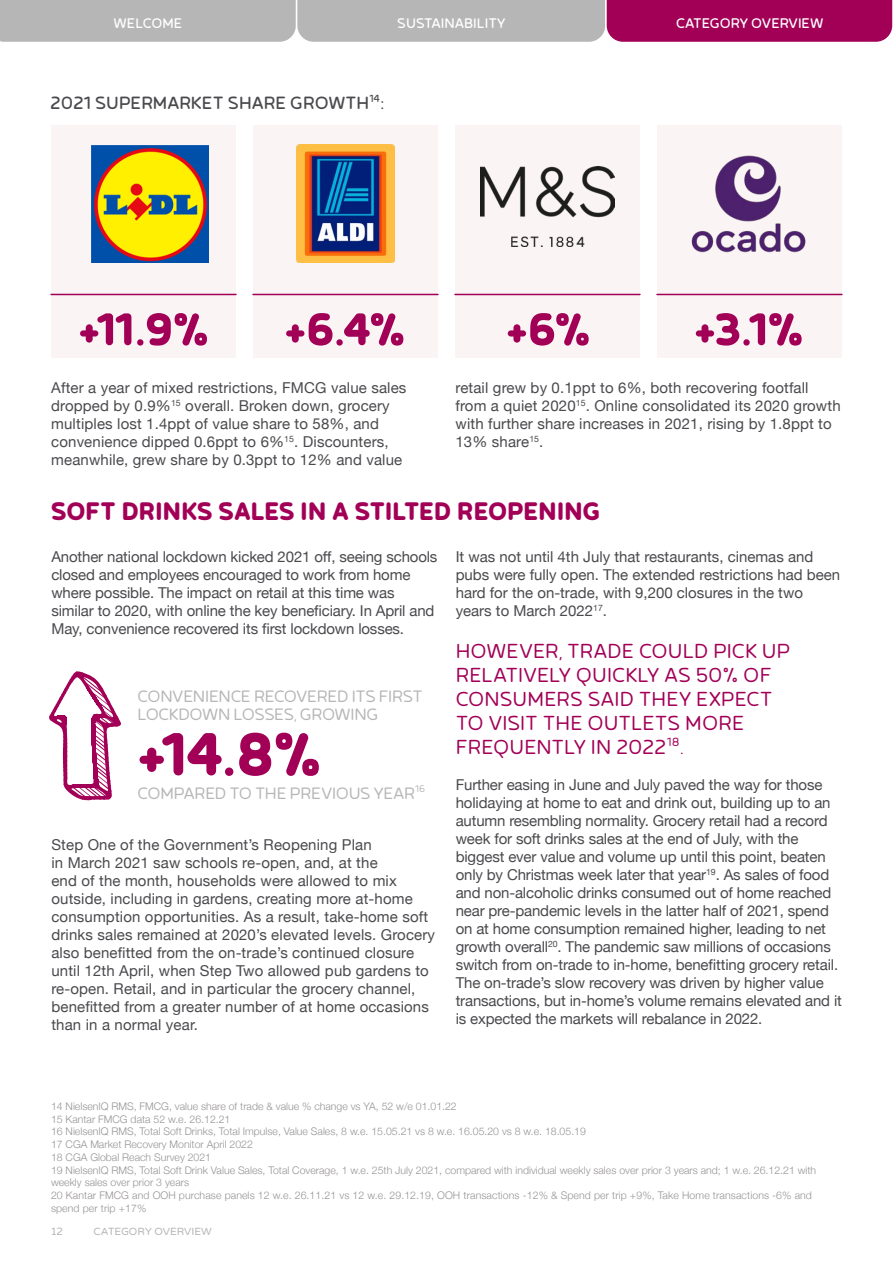
<style>
.page{position:relative;width:893px;height:1263px;background:#fff}
.page>*{position:absolute;margin:0;border:0;box-sizing:border-box;transform-origin:0 0}
.t1{font:700 71.85px "Betm Rounded";color:#a20057}
.t2{font:700 54px "Betm Rounded";color:#a20057}
.t3{font:700 30px "Betm Rounded";color:#a20057}
.t4{font:300 24px/24px "Betm Rounded";color:#a20057}
.t5{font:21px "Betm Rounded";color:#4a4a4e}
.t6{font:300 19.5px/18px "Betm Rounded";letter-spacing:-.02em;color:#b6b6b6}
.t7{font:16.5px "Betm Rounded";color:#fff}
.t8{font:15px/18px "Helvetica Neue";letter-spacing:-.01em;color:#4a4a4e}
.t9{font:15px/18px "Helvetica Neue";letter-spacing:.01em;color:#4a4a4e}
.t10{font:300 10.5px/12.8px "Helvetica Neue";color:#979394}
.t11{font:10.5px "Varela Round";color:#b6b6b6}
</style>
<div class="page">
<hr style="left:892px;top:171px;width:1px;height:403px;background:#faf4f4">
<div style="left:51px;top:125px;width:185px;height:233px;background:#faf4f4"></div>
<div style="left:253px;top:125px;width:185px;height:233px;background:#faf4f4"></div>
<div style="left:455px;top:125px;width:185px;height:233px;background:#faf4f4"></div>
<div style="left:657px;top:125px;width:185px;height:233px;background:#faf4f4"></div>
<hr style="left:51px;top:294px;width:185px;height:1px;background:#a20057">
<hr style="left:455px;top:294px;width:185px;height:1px;background:#a20057">
<hr style="left:253px;top:294px;width:185px;height:1px;background:#a20057">
<hr style="left:657px;top:294px;width:185px;height:1px;background:#a20057">
<svg style="left:49px;top:671px;width:72px;height:129px"></svg>
<img style="left:92px;top:146px;width:117px;height:117px">
<img style="left:296px;top:144px;width:99px;height:119px">
<img style="left:481px;top:167px;width:133px;height:79px">
<img style="left:691px;top:155px;width:115px;height:98px">
<svg style="left:0;top:0;width:893px;height:42px;background:#b07d99"></svg>
<p class="t7" style="left:114px;top:14px;width:70px">WELCOME</p>
<p class="t7" style="left:397px;top:14px;width:109px">SUSTAINABILITY</p>
<h3 class="t5" style="left:50px;top:91px;width:336px">2021 SUPERMARKET SHARE GROWTH<sup>14</sup>:</h3>
<p class="t7" style="left:676px;top:14px;width:149px">CATEGORY OVERVIEW</p>
<h2 class="t2" style="left:77px;top:297px;width:134px">+11.9%</h2>
<h2 class="t2" style="left:283px;top:297px;width:124px">+6.4%</h2>
<h2 class="t2" style="left:505px;top:297px;width:88px">+6%</h2>
<h2 class="t2" style="left:693px;top:297px;width:113px">+3.1%</h2>
<p class="t9" style="left:51px;top:379px;width:357px">After a year of mixed restrictions, FMCG value sales dropped by 0.9%<sup>15</sup> overall. Broken down, grocery multiples lost 1.4ppt of value share to 58%, and convenience dipped 0.6ppt to 6%<sup>15</sup>. Discounters, meanwhile, grew share by 0.3ppt to 12% and value</p>
<p class="t9" style="left:455px;top:379px;width:387px">retail grew by 0.1ppt to 6%, both recovering footfall from a quiet 2020<sup>15</sup>. Online consolidated its 2020 growth with further share increases in 2021, rising by 1.8ppt to 13% share<sup>15</sup>.</p>
<h3 class="t3" style="left:51px;top:493px;width:551px">SOFT DRINKS SALES IN A STILTED REOPENING</h3>
<p class="t8" style="left:51px;top:548px;width:388px">Another national lockdown kicked 2021 off, seeing schools closed and employees encouraged to work from home where possible. The impact on retail at this time was similar to 2020, with online the key beneficiary. In April and May, convenience recovered its first lockdown losses.</p>
<h3 class="t6" style="left:138px;top:686px;width:287px">CONVENIENCE RECOVERED ITS FIRST<br>LOCKDOWN LOSSES, GROWING</h3>
<h1 class="t1" style="left:136px;top:711px;width:188px">+14.8%</h1>
<h3 class="t6" style="left:138px;top:783px;width:289px">COMPARED TO THE PREVIOUS YEAR<sup>16</sup></h3>
<p class="t9" style="left:51px;top:836px;width:385px">Step One of the Government’s Reopening Plan<br>in March 2021 saw schools re-open, and, at the<br>end of the month, households were allowed to mix outside, including in gardens, creating more at-home consumption opportunities. As a result, take-home soft drinks sales remained at 2020’s elevated levels. Grocery also benefitted from the on-trade’s continued closure until 12th April, when Step Two allowed pub gardens to re-open. Retail, and in particular the grocery channel, benefitted from a greater number of at home occasions than in a normal year.</p>
<p class="t8" style="left:456px;top:548px;width:386px">It was not until 4th July that restaurants, cinemas and pubs were fully open. The extended restrictions had been hard for the on-trade, with 9,200 closures in the two years to March 2022<sup>17</sup>.</p>
<h3 class="t4" style="left:456px;top:638px;width:336px">HOWEVER, TRADE COULD PICK UP<br>RELATIVELY QUICKLY AS 50% OF<br>CONSUMERS SAID THEY EXPECT<br>TO VISIT THE OUTLETS MORE<br>FREQUENTLY IN 2022<sup>18</sup>.</h3>
<p class="t8" style="left:456px;top:776px;width:388px">Further easing in June and July paved the way for those holidaying at home to eat and drink out, building up to an autumn resembling normality. Grocery retail had a record week for soft drinks sales at the end of July, with the biggest ever value and volume up until this point, beaten only by Christmas week later that year<sup>19</sup>. As sales of food and non-alcoholic drinks consumed out of home reached near pre-pandemic levels in the latter half of 2021, spend on at home consumption remained higher, leading to net growth overall<sup>20</sup>. The pandemic saw millions of occasions switch from on-trade to in-home, benefitting grocery retail.<br>The on-trade’s slow recovery was driven by higher value transactions, but in-home’s volume remains elevated and it is expected the markets will rebalance in 2022.</p>
<p class="t10" style="left:51px;top:1099px;width:767px">14 NielsenIQ RMS, FMCG, value share of trade &amp; value % change vs YA, 52 w/e 01.01.22<br>15 Kantar FMCG data 52 w.e. 26.12.21<br>16 NielsenIQ RMS, Total Soft Drinks, Total Impulse, Value Sales, 8 w.e. 15.05.21 vs 8 w.e. 16.05.20 vs 8 w.e. 18.05.19<br>17 CGA Market Recovery Monitor April 2022<br>18 CGA Global Reach Survey 2021<br>19 NielsenIQ RMS, Total Soft Drink Value Sales, Total Coverage, 1 w.e. 25th July 2021, compared with individual weekly sales over prior 3 years and; 1 w.e. 26.12.21 with weekly sales over prior 3 years<br>20 Kantar FMCG and OOH purchase panels 12 w.e. 26.11.21 vs 12 w.e. 29.12.19, OOH transactions -12% &amp; Spend per trip +9%, Take Home transactions -6% and spend per trip +17%</p>
<p class="t11" style="left:51px;top:1224px;width:13px">12</p>
<p class="t11" style="left:94px;top:1224px;width:120px">CATEGORY OVERVIEW</p>
</div>
